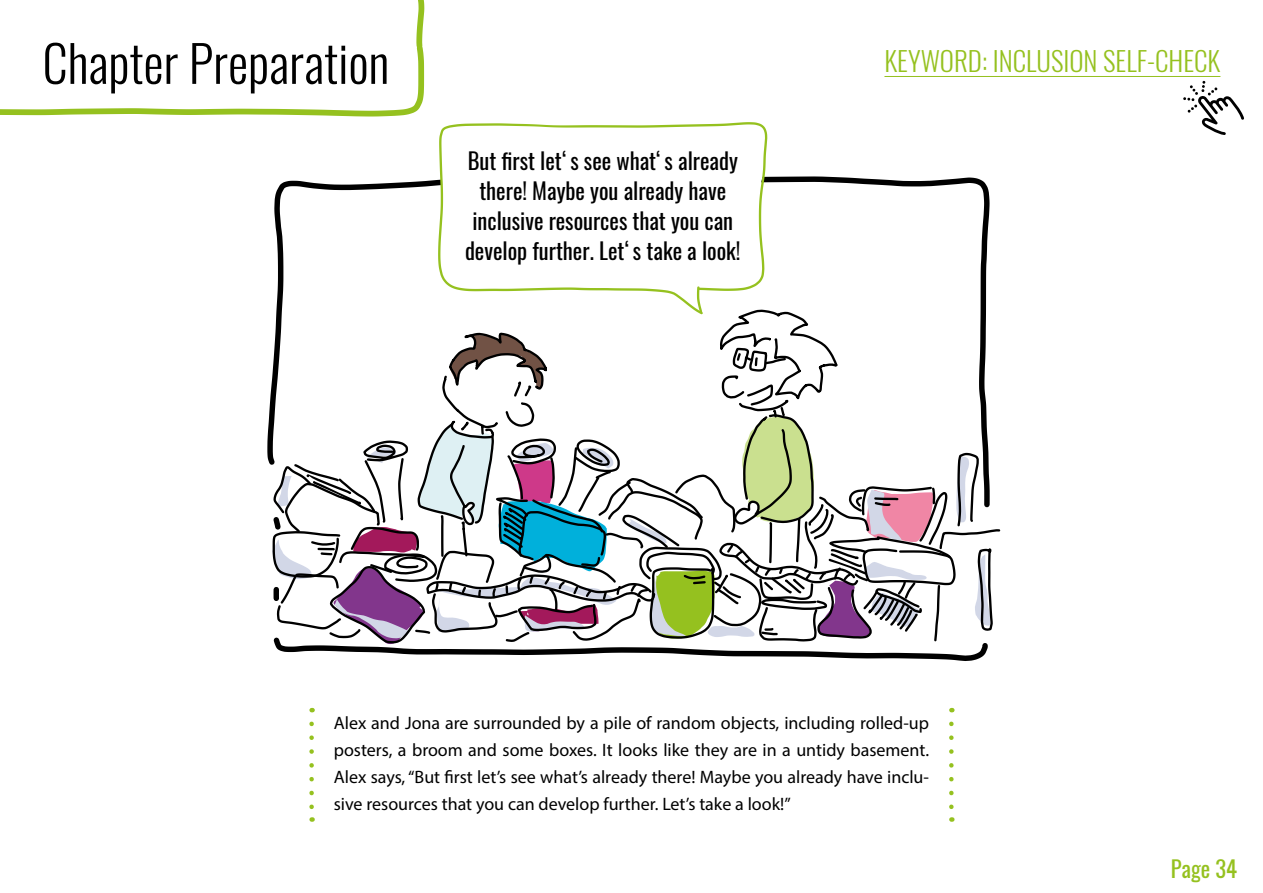
<style>
.page{position:relative;width:1263px;height:893px;background:#fff}
.page>*{position:absolute;margin:0;border:0;box-sizing:border-box;transform-origin:0 0}
.Kapitel{font:300 50.4px "Oswald";color:#000}
.Stichwort{font:300 27px "Oswald";color:#95c11f}
.t1{font:22.5px/30px "Oswald";color:#000;text-align:center}
.t2{font:22.5px "Oswald";color:#95c11f}
.Text{font:18px/27px "Myriad Pro";color:#000;text-align:justify}
</style>
<div class="page">
<svg style="left:0;top:0;width:425px;height:117px"></svg>
<svg style="left:1183px;top:81px;width:61px;height:54px"></svg>
<hr style="left:884px;top:76px;width:336px;height:1px;background:#95c11f">
<svg style="left:309px;top:724px;width:5px;height:98px"></svg>
<svg style="left:949px;top:724px;width:5px;height:98px"></svg>
<svg style="left:267px;top:176px;width:723px;height:288px"></svg>
<svg style="left:270px;top:285px;width:731px;height:376px"></svg>
<svg style="left:438px;top:122px;width:329px;height:192px"></svg>
<h1 class="Kapitel" style="left:43px;top:30px;width:348px">Chapter Preparation</h1>
<h2 class="Stichwort" style="left:884px;top:43px;width:337px">KEYWORD: INCLUSION SELF-CHECK</h2>
<p class="t1" style="left:465px;top:146px;width:277px">But first let‘s see what‘s already there! Maybe you already have inclusive resources that you can develop further. Let‘s take a look!</p>
<p class="Text" style="left:334px;top:709px;width:597px">Alex and Jona are surrounded by a pile of random objects, including rolled-up posters, a broom and some boxes. It looks like they are in a untidy basement.<br>Alex says, “But first let’s see what’s already there! Maybe you already have inclu&shy;sive resources that you can develop further. Let’s take a look!”</p>
<p class="t2" style="left:1171px;top:854px;width:68px">Page 34</p>
</div>
